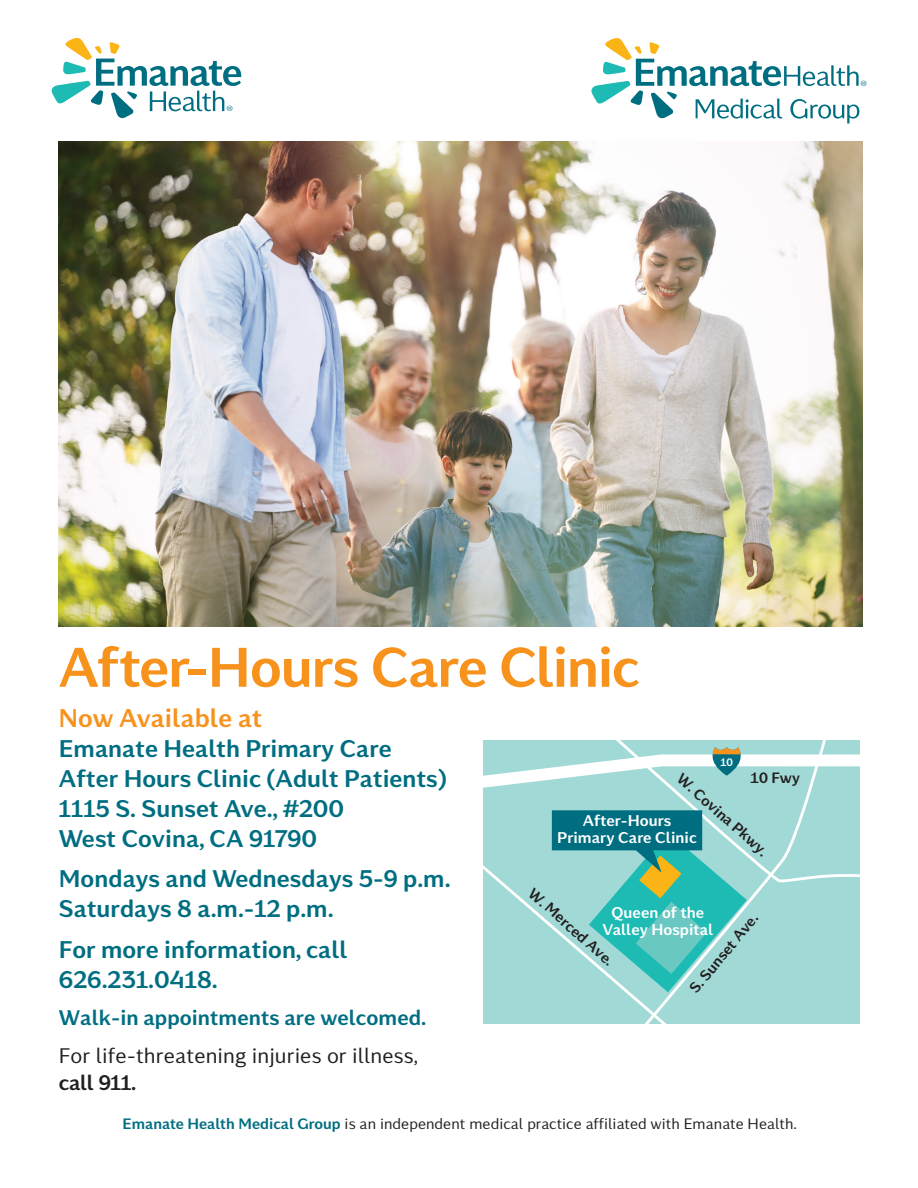
<style>
.page{position:relative;width:918px;height:1188px;background:#fff}
.page>*{position:absolute;margin:0;border:0;box-sizing:border-box;transform-origin:0 0}
.t1{font:700 55.5px "Kontrapunkt Miki";letter-spacing:-.025em;color:#f7931d}
.t2{font:700 25.5px "Kontrapunkt Miki";color:#f7931d}
.t3{font:700 24px/29.8px "Kontrapunkt Miki";color:#006e81}
.t4{font:21px "Kontrapunkt Miki";color:#231f20}
.t5{font:700 21px "Kontrapunkt Miki";color:#006e81}
.t6{font:700 21px "Kontrapunkt Miki";letter-spacing:-.02em;color:#231f20}
.t7{font:700 15.45px/17.4px "Kontrapunkt Miki";color:#fff;text-align:center}
.t8{font:15px "Kontrapunkt Miki";color:#231f20}
.t9{font:700 14.85px "Kontrapunkt Miki";color:#231f20}
.t10{font:700 10.8px "Kontrapunkt Miki";color:#fff}
.t11{font:7.5px "Kontrapunkt Miki";color:#006e81}
.s1{font-weight:700;color:#006e81}
</style>
<div class="page">
<img style="left:59px;top:141px;width:803px;height:485px">
<svg style="left:483px;top:740px;width:377px;height:284px;background:#91d1ce"></svg>
<svg style="left:591px;top:38px;width:268px;height:85px"></svg>
<svg style="left:52px;top:38px;width:189px;height:80px"></svg>
<p class="t11" style="left:226px;top:104px;width:8px">®</p>
<p class="t11" style="left:861px;top:79px;width:8px">®</p>
<h1 class="t1" style="left:59px;top:633px;width:583px">After-Hours Care Clinic</h1>
<p class="t2" style="left:59px;top:702px;width:205px">Now Available at</p>
<p class="t3" style="left:59px;top:734px;width:389px">Emanate Health Primary Care<br>After Hours Clinic (Adult Patients)<br>1115 S. Sunset Ave., #200<br>West Covina, CA 91790</p>
<p class="t3" style="left:59px;top:864px;width:393px">Mondays and Wednesdays 5-9 p.m.<br>Saturdays 8 a.m.-12 p.m.</p>
<p class="t3" style="left:59px;top:934px;width:290px">For more information, call<br>626.231.0418.</p>
<p class="t5" style="left:59px;top:1005px;width:369px">Walk-in appointments are welcomed.</p>
<p class="t4" style="left:59px;top:1043px;width:360px">For life-threatening injuries or illness,</p>
<p class="t6" style="left:59px;top:1069px;width:79px">call 911.</p>
<p class="t10" style="left:720px;top:757px;width:15px">10</p>
<p class="t9" style="left:684px;top:771px;width:117px;rotate:42deg">W. Covina Pkwy.</p>
<p class="t9" style="left:750px;top:771px;width:51px">10 Fwy</p>
<p class="t7" style="left:557px;top:812px;width:141px">After-Hours<br>Primary Care Clinic</p>
<p class="t9" style="left:535px;top:886px;width:110px;rotate:42deg">W. Merced Ave.</p>
<p class="t7" style="left:602px;top:904px;width:113px">Queen of the<br>Valley Hospital</p>
<p class="t9" style="left:688px;top:987px;width:100px;rotate:-51deg">S. Sunset Ave.</p>
<p class="t8" style="left:123px;top:1116px;width:676px"><span class="s1">Emanate Health Medical Group</span> is an independent medical practice affiliated with Emanate Health.</p>
</div>
